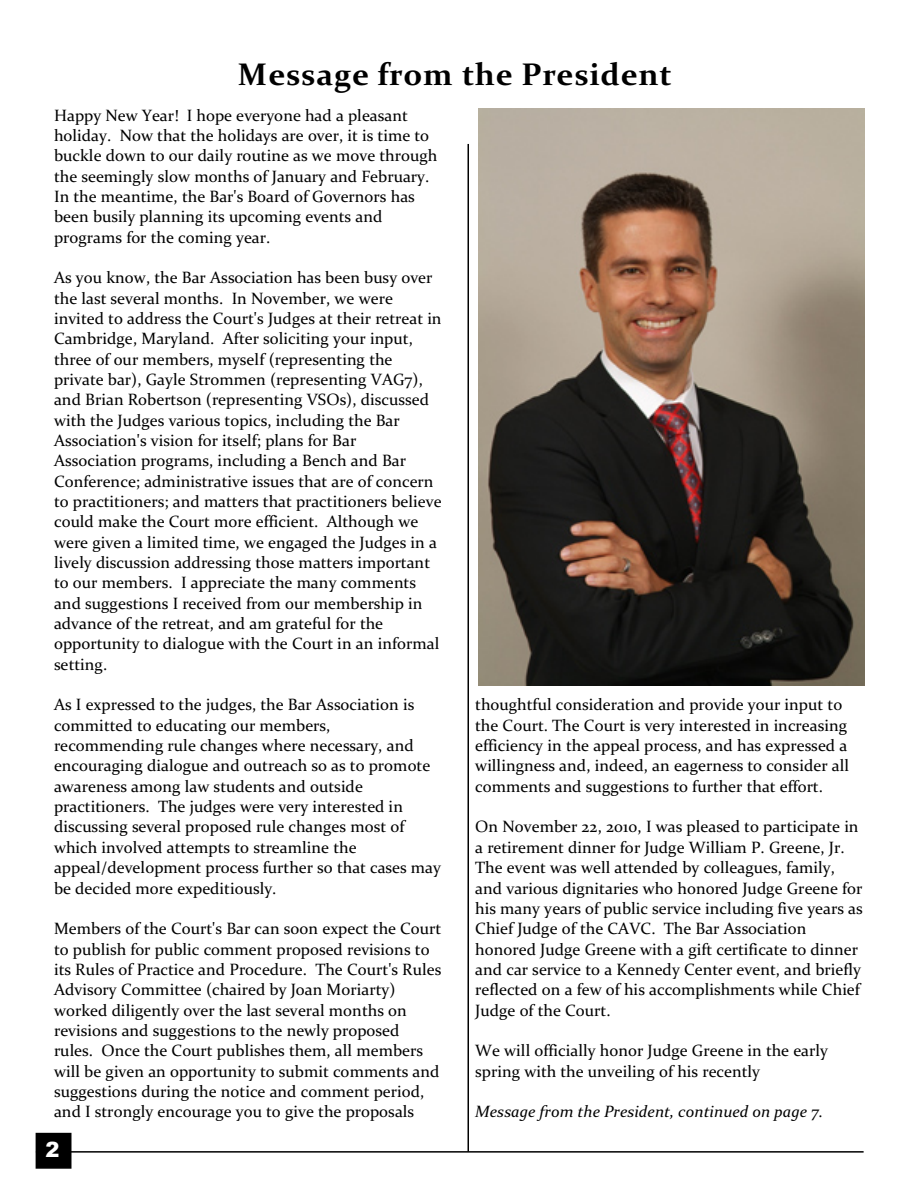
<style>
.page{position:relative;width:918px;height:1188px;background:#fff}
.page>*{position:absolute;margin:0;border:0;box-sizing:border-box;transform-origin:0 0}
.t1{font:700 31.35px "Constantia";letter-spacing:.025em;color:#000}
.t2{font:900 21px "Arial";color:#fff}
.t3{font:16.5px/20.4px "Constantia";color:#000}
.t4{font:italic 16.5px "Constantia";color:#000}
</style>
<div class="page">
<hr style="left:36px;top:1151px;width:828px;height:2px;background:#000">
<div style="left:36px;top:1133px;width:35px;height:36px;background:#000"></div>
<hr style="left:468px;top:144px;width:1px;height:1008px;background:#000">
<img style="left:479px;top:108px;width:385px;height:578px">
<p class="t1" style="left:238px;top:62px;width:435px">Message from the President</p>
<p class="t3" style="left:54px;top:106px;width:385px">Happy New Year! I hope everyone had a pleasant holiday. Now that the holidays are over, it is time to buckle down to our daily routine as we move through the seemingly slow months of January and February.<br>In the meantime, the Bar's Board of Governors has been busily planning its upcoming events and programs for the coming year.</p>
<p class="t3" style="left:54px;top:269px;width:389px">As you know, the Bar Association has been busy over the last several months. In November, we were invited to address the Court's Judges at their retreat in Cambridge, Maryland. After soliciting your input, three of our members, myself (representing the private bar), Gayle Strommen (representing VAG7), and Brian Robertson (representing VSOs), discussed with the Judges various topics, including the Bar Association's vision for itself; plans for Bar Association programs, including a Bench and Bar Conference; administrative issues that are of concern to practitioners; and matters that practitioners believe could make the Court more efficient. Although we were given a limited time, we engaged the Judges in a lively discussion addressing those matters important to our members. I appreciate the many comments and suggestions I received from our membership in advance of the retreat, and am grateful for the opportunity to dialogue with the Court in an informal setting.</p>
<p class="t3" style="left:54px;top:696px;width:389px">As I expressed to the judges, the Bar Association is committed to educating our members, recommending rule changes where necessary, and encouraging dialogue and outreach so as to promote awareness among law students and outside practitioners. The judges were very interested in discussing several proposed rule changes most of which involved attempts to streamline the appeal/development process further so that cases may be decided more expeditiously.</p>
<p class="t3" style="left:54px;top:920px;width:389px">Members of the Court's Bar can soon expect the Court to publish for public comment proposed revisions to its Rules of Practice and Procedure. The Court's Rules Advisory Committee (chaired by Joan Moriarty) worked diligently over the last several months on revisions and suggestions to the newly proposed rules. Once the Court publishes them, all members will be given an opportunity to submit comments and suggestions during the notice and comment period, and I strongly encourage you to give the proposals</p>
<p class="t3" style="left:475px;top:696px;width:375px">thoughtful consideration and provide your input to the Court. The Court is very interested in increasing efficiency in the appeal process, and has expressed a willingness and, indeed, an eagerness to consider all comments and suggestions to further that effort.</p>
<p class="t3" style="left:475px;top:818px;width:389px">On November 22, 2010, I was pleased to participate in a retirement dinner for Judge William P. Greene, Jr.<br>The event was well attended by colleagues, family, and various dignitaries who honored Judge Greene for his many years of public service including five years as Chief Judge of the CAVC. The Bar Association honored Judge Greene with a gift certificate to dinner and car service to a Kennedy Center event, and briefly reflected on a few of his accomplishments while Chief Judge of the Court.</p>
<p class="t3" style="left:475px;top:1042px;width:354px">We will officially honor Judge Greene in the early spring with the unveiling of his recently</p>
<p class="t4" style="left:475px;top:1105px;width:350px">Message from the President, continued on page 7.</p>
<p class="t2" style="left:46px;top:1134px;width:16px">2</p>
</div>
